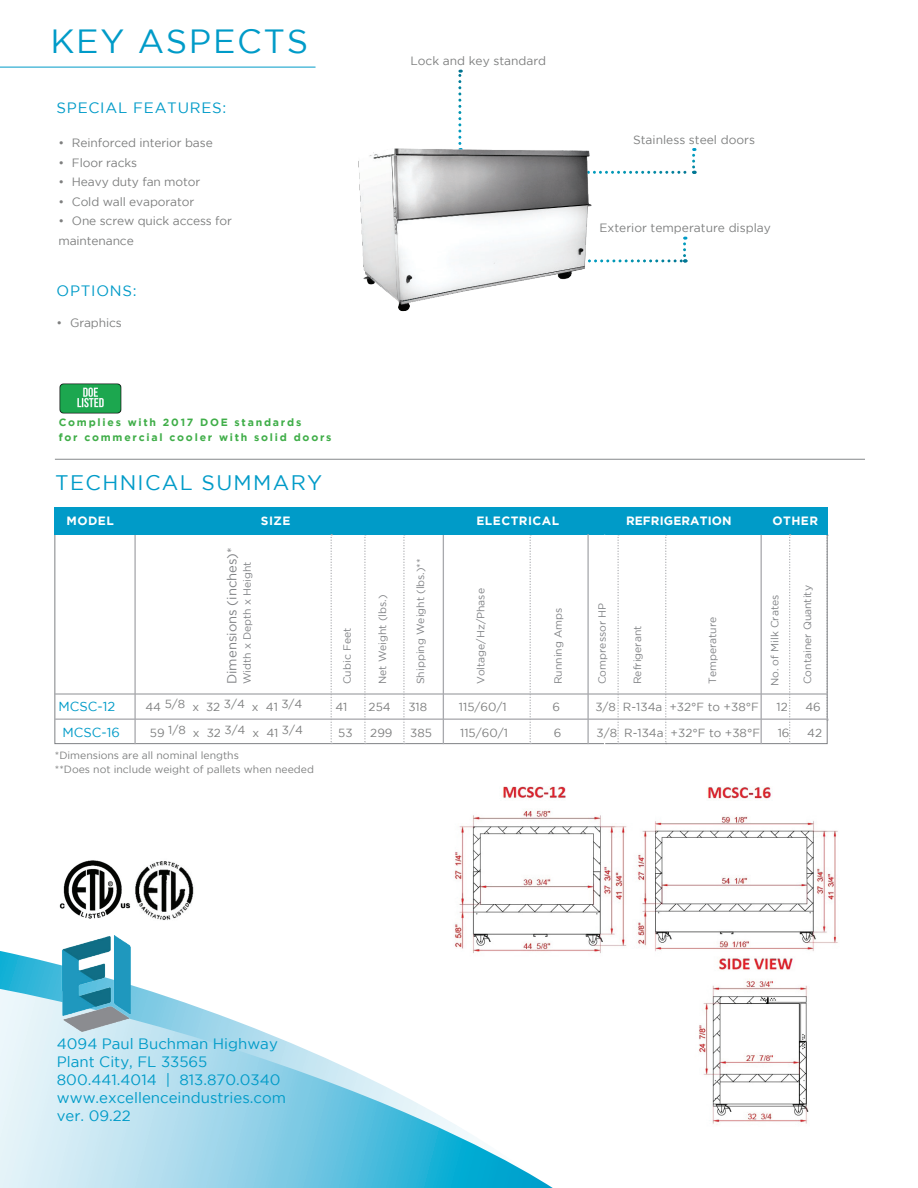
<style>
.page{position:relative;width:918px;height:1188px;background:#fff}
.page>*{position:absolute;margin:0;border:0;box-sizing:border-box;transform-origin:0 0}
.t1{font:33.45px "Gotham";letter-spacing:.05em;color:#009bc8}
.t2{font:21px "Gotham";letter-spacing:.065em;color:#009bc8}
.t3{font:15px/18px "Gotham";color:#009bc8}
.t4{font:15px "Gotham";letter-spacing:.05em;color:#009bc8}
.t5{font:13.05px "Gotham";color:#808285}
.t6{font:13.05px "Gotham";color:#009bc8}
.t7{font:12px/19.5px "Gotham";letter-spacing:-.01em;color:#7f8080}
.t8{font:700 12px "Gotham";letter-spacing:.04em;color:#fff}
.t9{font:700 12px "Gotham";letter-spacing:.01em;color:#fff}
.t10{font:11.7px "Gotham";color:#7f8080}
.t11{font:10.5px "Gotham";color:#808285}
.t12{font:10.5px/14.4px "Gotham";color:#7f8080}
.t13{font:700 10.5px/15px "Gotham";letter-spacing:.17em;color:#40ae49}
</style>
<div class="page">
<img style="left:454px;top:786px;width:384px;height:339px">
<svg style="left:0;top:951px;width:549px;height:38px"></svg>
<svg style="left:0;top:989px;width:553px;height:199px"></svg>
<svg style="left:665px;top:535px;width:2px;height:207px"></svg>
<hr style="left:134px;top:535px;width:2px;height:209px;background:#a8a9ad">
<hr style="left:443px;top:535px;width:1px;height:209px;background:#a8a9ad">
<svg style="left:403px;top:535px;width:2px;height:209px"></svg>
<svg style="left:617px;top:535px;width:2px;height:209px"></svg>
<svg style="left:364px;top:535px;width:2px;height:209px"></svg>
<svg style="left:530px;top:535px;width:1px;height:209px"></svg>
<div style="left:54px;top:507px;width:774px;height:28px;background:#009bc8"></div>
<svg style="left:331px;top:534px;width:1px;height:210px"></svg>
<hr style="left:604px;top:535px;width:1px;height:263px;background:#fff">
<hr style="left:761px;top:535px;width:1px;height:209px;background:#a8a9ad">
<hr style="left:54px;top:693px;width:774px;height:2px;background:#a8a9ad">
<hr style="left:55px;top:459px;width:810px;height:1px;background:#939598">
<hr style="left:587px;top:534px;width:2px;height:210px;background:#a8a9ad">
<svg style="left:458px;top:70px;width:3px;height:69px"></svg>
<svg style="left:596px;top:237px;width:90px;height:25px"></svg>
<hr style="left:0;top:67px;width:316px;height:1px;background:#009bc8">
<img style="left:60px;top:936px;width:82px;height:99px">
<svg style="left:599px;top:148px;width:96px;height:26px"></svg>
<svg style="left:789px;top:534px;width:2px;height:210px"></svg>
<img style="left:59px;top:383px;width:63px;height:31px">
<img style="left:358px;top:142px;width:238px;height:170px">
<hr style="left:55px;top:719px;width:773px;height:1px;background:#a8a9ad">
<img style="left:135px;top:861px;width:59px;height:59px">
<img style="left:59px;top:860px;width:72px;height:59px">
<h1 class="t1" style="left:51px;top:23px;width:259px">KEY ASPECTS</h1>
<p class="t4" style="left:57px;top:99px;width:171px">SPECIAL FEATURES:</p>
<p class="t7" style="left:58px;top:133px;width:156px">• Reinforced interior base</p>
<p class="t7" style="left:58px;top:153px;width:80px">• Floor racks</p>
<p class="t7" style="left:58px;top:172px;width:143px">• Heavy duty fan motor</p>
<p class="t7" style="left:58px;top:192px;width:137px">• Cold wall evaporator</p>
<p class="t7" style="left:58px;top:211px;width:175px">• One screw quick access for maintenance</p>
<p class="t4" style="left:57px;top:282px;width:82px">OPTIONS:</p>
<p class="t7" style="left:57px;top:313px;width:67px">• Graphics</p>
<p class="t13" style="left:59px;top:415px;width:274px">Complies with 2017 DOE standards<br>for commercial cooler with solid doors</p>
<h2 class="t2" style="left:55px;top:471px;width:269px">TECHNICAL SUMMARY</h2>
<p class="t7" style="left:410px;top:51px;width:137px">Lock and key standard</p>
<p class="t7" style="left:633px;top:130px;width:123px">Stainless steel doors</p>
<p class="t7" style="left:600px;top:218px;width:173px">Exterior temperature display</p>
<p class="t8" style="left:67px;top:514px;width:49px">MODEL</p>
<p class="t8" style="left:261px;top:514px;width:31px">SIZE</p>
<p class="t8" style="left:476px;top:514px;width:84px">ELECTRICAL</p>
<p class="t9" style="left:626px;top:514px;width:107px">REFRIGERATION</p>
<p class="t8" style="left:772px;top:514px;width:47px">OTHER</p>
<p class="t5" style="left:225px;top:684px;width:138px;rotate:-90deg">Dimensions (inches)*</p>
<p class="t11" style="left:241px;top:684px;width:124px;rotate:-90deg">Width x Depth x Height</p>
<p class="t11" style="left:341px;top:684px;width:58px;rotate:-90deg">Cubic Feet</p>
<p class="t11" style="left:377px;top:684px;width:91px;rotate:-90deg">Net Weight (lbs.)</p>
<p class="t11" style="left:415px;top:684px;width:127px;rotate:-90deg">Shipping Weight (lbs.)**</p>
<p class="t11" style="left:475px;top:684px;width:97px;rotate:-90deg">Voltage/Hz/Phase</p>
<p class="t11" style="left:552px;top:684px;width:78px;rotate:-90deg">Running Amps</p>
<p class="t11" style="left:596px;top:684px;width:83px;rotate:-90deg">Compressor HP</p>
<p class="t11" style="left:632px;top:684px;width:60px;rotate:-90deg">Refrigerant</p>
<p class="t11" style="left:707px;top:684px;width:69px;rotate:-90deg">Temperature</p>
<p class="t11" style="left:769px;top:686px;width:93px;rotate:-90deg">No. of Milk Crates</p>
<p class="t11" style="left:802px;top:684px;width:101px;rotate:-90deg">Container Quantity</p>
<p class="t6" style="left:58px;top:700px;width:58px">MCSC-12</p>
<p class="t10" style="left:145px;top:698px;width:159px">44 5/8 x 32 3/4 x 41 3/4</p>
<p class="t10" style="left:335px;top:701px;width:14px">41</p>
<p class="t10" style="left:369px;top:701px;width:24px">254</p>
<p class="t10" style="left:408px;top:701px;width:20px">318</p>
<p class="t10" style="left:459px;top:701px;width:49px">115/60/1</p>
<p class="t10" style="left:553px;top:701px;width:9px">6</p>
<p class="t10" style="left:595px;top:701px;width:165px">3/8 R-134a +32°F to +38°F</p>
<p class="t10" style="left:776px;top:701px;width:13px">12</p>
<p class="t10" style="left:805px;top:701px;width:17px">46</p>
<p class="t6" style="left:62px;top:726px;width:59px">MCSC-16</p>
<p class="t10" style="left:150px;top:724px;width:155px">59 1/8 x 32 3/4 x 41 3/4</p>
<p class="t10" style="left:338px;top:727px;width:16px">53</p>
<p class="t10" style="left:370px;top:727px;width:24px">299</p>
<p class="t10" style="left:410px;top:727px;width:23px">385</p>
<p class="t10" style="left:460px;top:727px;width:49px">115/60/1</p>
<p class="t10" style="left:554px;top:727px;width:9px">6</p>
<p class="t10" style="left:597px;top:727px;width:165px">3/8 R-134a +32°F to +38°F</p>
<p class="t10" style="left:778px;top:727px;width:13px">16</p>
<p class="t10" style="left:807px;top:727px;width:16px">42</p>
<p class="t12" style="left:55px;top:748px;width:261px">*Dimensions are all nominal lengths<br>**Does not include weight of pallets when needed</p>
<p class="t3" style="left:57px;top:1035px;width:231px">4094 Paul Buchman Highway<br>Plant City, FL 33565<br>800.441.4014 | 813.870.0340 www.excellenceindustries.com ver. 09.22</p>
</div>
